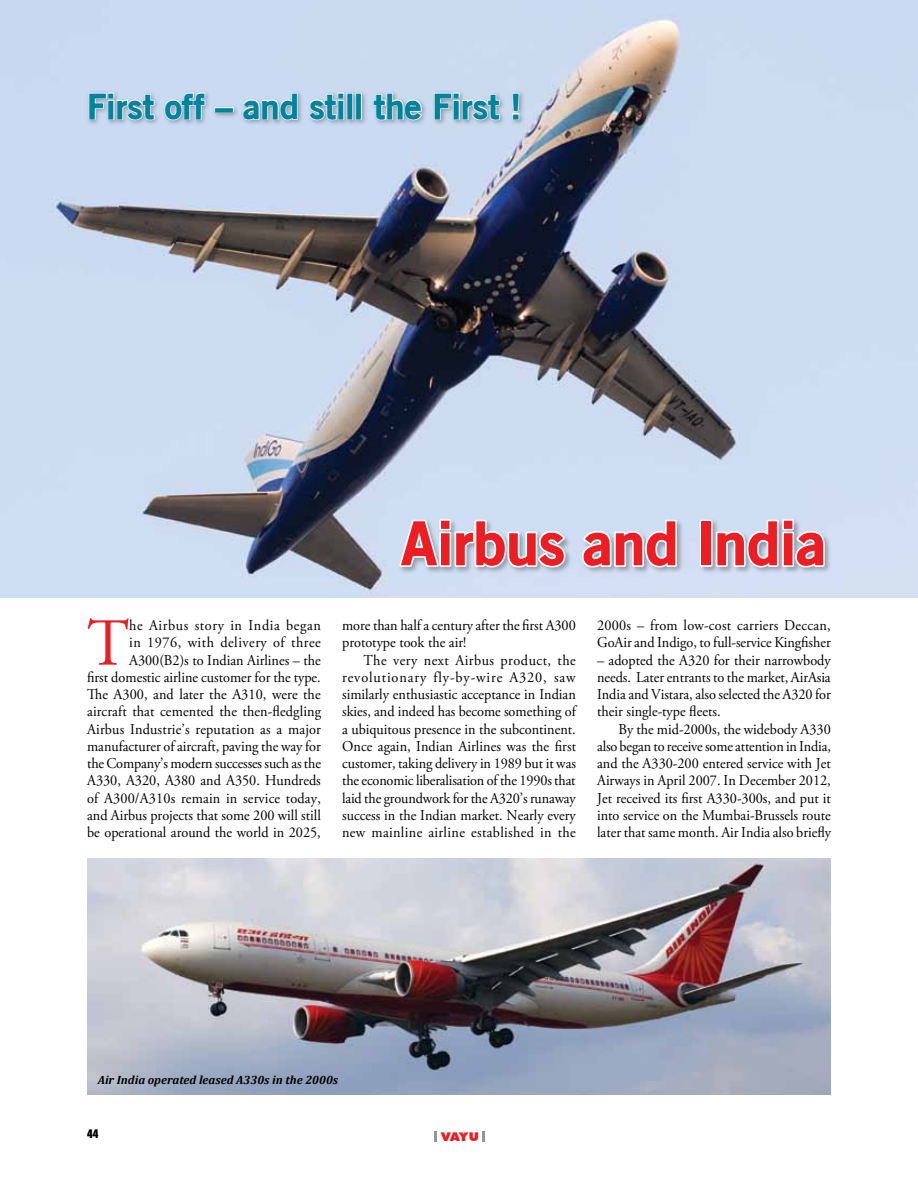
<style>
.page{position:relative;width:918px;height:1188px;background:#fff}
.page>*{position:absolute;margin:0;border:0;box-sizing:border-box;transform-origin:0 0}
.t1{font:67.05px "Adobe Garamond Pro";color:#ed1d24;scale:.95 1}
.t2{font:900 59.1px "Old Sans";color:#ed1d24}
.t3{font:900 34.5px "Old Sans";color:#00839c}
.t4{font:15px/17.2px "Adobe Garamond Pro";color:#000;text-align:justify;scale:.95 1}
.t5{font:italic 700 12px "Cambria";color:#000}
.t6{font:900 12px "Futura BT";color:#ed1d24;scale:1.1 1}
.t7{font:900 condensed 12px "Futura BT";color:#000;scale:.95 1}
</style>
<div class="page">
<svg style="left:482px;top:1131px;width:3px;height:11px"></svg>
<svg style="left:434px;top:1131px;width:3px;height:11px"></svg>
<img style="left:0;top:0;width:918px;height:598px">
<div style="left:398px;top:519px;width:434px;height:55px;background:#000;opacity:.3"></div>
<svg style="left:397px;top:517px;width:171px;height:53px"></svg>
<svg style="left:579px;top:518px;width:100px;height:52px"></svg>
<div style="left:700px;top:520px;width:13px;height:47px;border:3px solid #fff"></div>
<svg style="left:714px;top:517px;width:113px;height:53px"></svg>
<div style="left:86px;top:89px;width:439px;height:37px;background:#000;opacity:.3"></div>
<svg style="left:88px;top:92px;width:68px;height:29px"></svg>
<svg style="left:164px;top:92px;width:42px;height:29px"></svg>
<div style="left:214px;top:107px;width:20px;height:5px;border:2px solid #fff"></div>
<svg style="left:242px;top:92px;width:57px;height:39px"></svg>
<svg style="left:308px;top:92px;width:37px;height:29px"></svg>
<div style="left:347px;top:93px;width:6px;height:27px;border:2px solid #fff"></div>
<div style="left:355px;top:93px;width:7px;height:27px;border:2px solid #fff"></div>
<svg style="left:373px;top:92px;width:50px;height:29px"></svg>
<svg style="left:433px;top:92px;width:68px;height:29px"></svg>
<svg style="left:511px;top:92px;width:9px;height:29px"></svg>
<img style="left:87px;top:858px;width:744px;height:236px">
<h3 class="t3" style="left:87px;top:85px;width:436px">First off – and still the First !</h3>
<h2 class="t2" style="left:401px;top:506px;width:426px">Airbus and India</h2>
<h1 class="t1" style="left:87px;top:603px;width:46px">T</h1>
<p class="t4" style="left:87px;top:617px;width:248px;text-align:right">he Airbus story in India began<br>in 1976, with delivery of three A300(B2)s to Indian Airlines – the<br>first domestic airline customer for the type.<br>The A300, and later the A310, were the aircraft that cemented the then-fledgling Airbus Industrie’s reputation as a major manufacturer of aircraft, paving the way for the Company’s modern successes such as the A330, A320, A380 and A350. Hundreds of A300/A310s remain in service today, and Airbus projects that some 200 will still be operational around the world in 2025,</p>
<p class="t4" style="left:342px;top:617px;width:248px">more than half a century after the first A300 prototype took the air!</p>
<p class="t4" style="left:342px;top:652px;width:248px;text-indent:21px">The very next Airbus product, the revolutionary fly-by-wire A320, saw similarly enthusiastic acceptance in Indian skies, and indeed has become something of a ubiquitous presence in the subcontinent.<br>Once again, Indian Airlines was the first customer, taking delivery in 1989 but it was the economic liberalisation of the 1990s that laid the groundwork for the A320’s runaway success in the Indian market. Nearly every new mainline airline established in the</p>
<p class="t4" style="left:597px;top:617px;width:247px">2000s – from low-cost carriers Deccan,<br>GoAir and Indigo, to full-service Kingfisher</p>
<p class="t4" style="left:597px;top:652px;width:248px">– adopted the A320 for their narrowbody needs. Later entrants to the market, AirAsia India and Vistara, also selected the A320 for their single-type fleets.</p>
<p class="t4" style="left:597px;top:721px;width:248px;text-indent:21px">By the mid-2000s, the widebody A330 also began to receive some attention in India, and the A330-200 entered service with Jet Airways in April 2007. In December 2012, Jet received its first A330-300s, and put it into service on the Mumbai-Brussels route later that same month. Air India also briefly</p>
<p class="t5" style="left:98px;top:1071px;width:242px">Air India operated leased A330s in the 2000s</p>
<p class="t7" style="left:87px;top:1127px;width:13px">44</p>
<p class="t6" style="left:441px;top:1129px;width:36px">VAYU</p>
</div>
